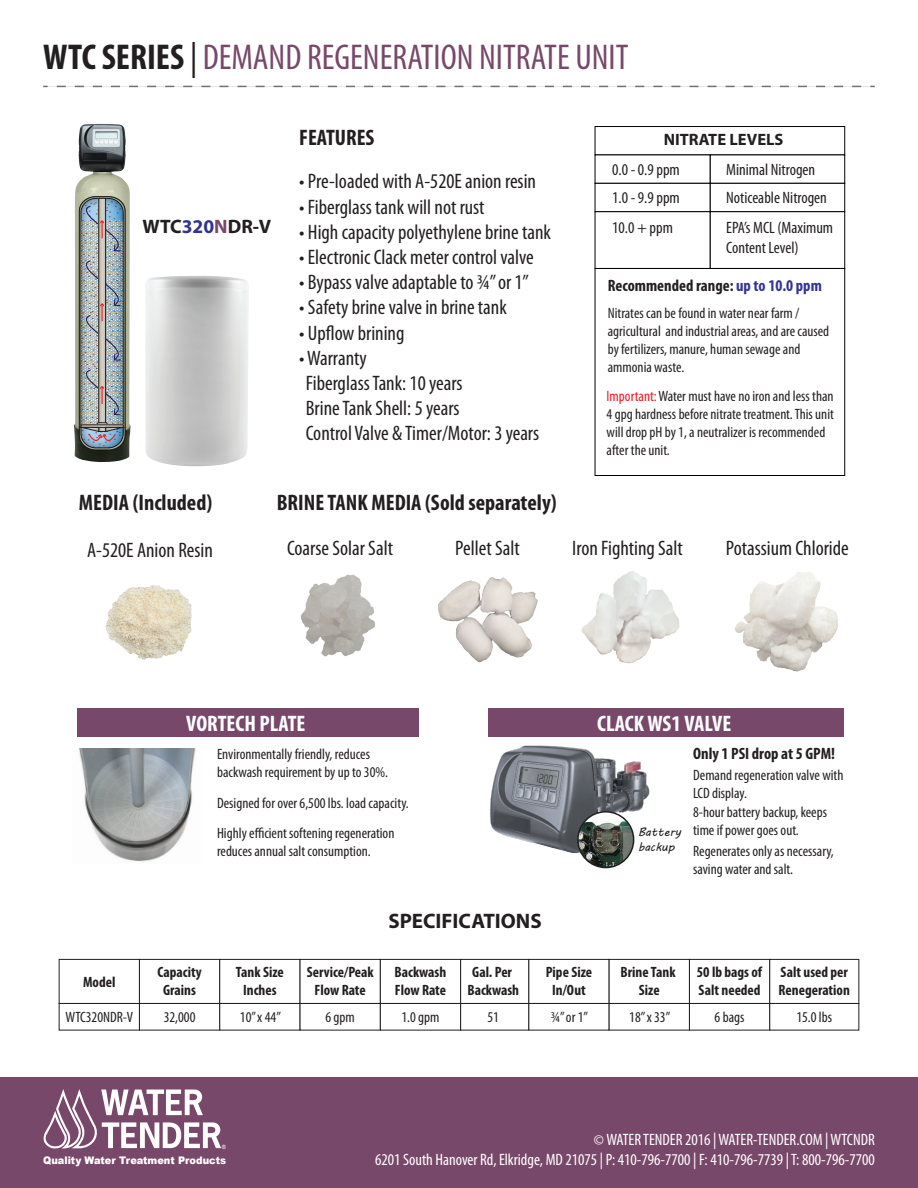
<style>
.page{position:relative;width:918px;height:1188px;background:#fff}
.page>*{position:absolute;margin:0;border:0;box-sizing:border-box;transform-origin:0 0}
.t1{font:condensed 36px "Myriad Pro";color:#78486a}
.t2{font:700 condensed 22.5px "Myriad Pro";color:#231f20}
.t3{font:700 condensed 22.5px "Myriad Pro";color:#fff}
.t4{font:condensed 21px/25.2px "Myriad Pro";color:#231f20}
.t5{font:700 21px "Myriad Pro";color:#231f20}
.t6{font:700 19.5px "Myriad Pro";color:#231f20}
.t7{font:condensed 16.5px "Myriad Pro";color:#fff}
.t8{font:condensed 16.5px/27.9px "Myriad Pro";color:#231f20}
.t9{font:700 condensed 16.5px "Myriad Pro";color:#231f20}
.t10{font:700 16.5px "Myriad Pro";color:#231f20}
.t11{font:condensed 15px/18px "Myriad Pro";color:#231f20}
.t12{font:700 condensed 15px/18px "Myriad Pro";color:#231f20;text-align:center}
.t13{font:12px/14.4px "MV Boli";color:#231f20}
.t14{font:900 10.5px "Arial";color:#fff;scale:.94 1}
.t15{font:5.85px "Arial";color:#fff}
.s1{font-weight:700;color:#231f20}
.s2{color:#231f20}
.s3{color:#343393}
.s4{color:#78486a}
.s5{color:#ee1d23}
.s6{font-size:15px}
</style>
<div class="page">
<div style="left:0;top:1078px;width:918px;height:110px;background:#78486a"></div>
<svg style="left:43px;top:1089px;width:178px;height:60px"></svg>
<svg style="left:57px;top:86px;width:818px;height:1px"></svg>
<div style="left:595px;top:126px;width:250px;height:29px;background:#fff;border:1px solid #000"></div>
<div style="left:595px;top:183px;width:115px;height:29px;background:#fff;border:1px solid #000"></div>
<div style="left:710px;top:183px;width:135px;height:29px;background:#fff;border:1px solid #000"></div>
<div style="left:595px;top:268px;width:250px;height:208px;background:#fff;border:1px solid #000"></div>
<div style="left:59px;top:959px;width:81px;height:45px;background:#fff;border:1px solid #231f20"></div>
<div style="left:139px;top:959px;width:81px;height:45px;background:#fff;border:1px solid #231f20"></div>
<div style="left:220px;top:959px;width:80px;height:45px;background:#fff;border:1px solid #231f20"></div>
<div style="left:300px;top:959px;width:81px;height:45px;background:#fff;border:1px solid #231f20"></div>
<div style="left:380px;top:959px;width:81px;height:45px;background:#fff;border:1px solid #231f20"></div>
<div style="left:460px;top:959px;width:69px;height:45px;background:#fff;border:1px solid #231f20"></div>
<div style="left:529px;top:959px;width:80px;height:45px;background:#fff;border:1px solid #231f20"></div>
<div style="left:609px;top:959px;width:81px;height:45px;background:#fff;border:1px solid #231f20"></div>
<div style="left:59px;top:1003px;width:81px;height:27px;background:#fff;border:1px solid #231f20"></div>
<div style="left:139px;top:1003px;width:81px;height:27px;background:#fff;border:1px solid #231f20"></div>
<div style="left:220px;top:1003px;width:80px;height:27px;background:#fff;border:1px solid #231f20"></div>
<div style="left:300px;top:1003px;width:81px;height:27px;background:#fff;border:1px solid #231f20"></div>
<div style="left:380px;top:1003px;width:81px;height:27px;background:#fff;border:1px solid #231f20"></div>
<div style="left:460px;top:1003px;width:69px;height:27px;background:#fff;border:1px solid #231f20"></div>
<div style="left:529px;top:1003px;width:80px;height:27px;background:#fff;border:1px solid #231f20"></div>
<div style="left:609px;top:1003px;width:81px;height:27px;background:#fff;border:1px solid #231f20"></div>
<div style="left:689px;top:959px;width:81px;height:45px;background:#fff;border:1px solid #231f20"></div>
<div style="left:689px;top:1003px;width:81px;height:27px;background:#fff;border:1px solid #231f20"></div>
<div style="left:770px;top:959px;width:89px;height:45px;background:#fff;border:1px solid #231f20"></div>
<div style="left:770px;top:1003px;width:89px;height:27px;background:#fff;border:1px solid #231f20"></div>
<img style="left:300px;top:574px;width:75px;height:83px">
<img style="left:437px;top:577px;width:101px;height:86px">
<img style="left:581px;top:571px;width:99px;height:93px">
<img style="left:734px;top:572px;width:105px;height:100px">
<img style="left:105px;top:585px;width:87px;height:75px">
<img style="left:490px;top:745px;width:160px;height:108px">
<img style="left:578px;top:813px;width:56px;height:55px">
<div style="left:577px;top:811px;width:57px;height:57px;border:2px solid #231f20;border-radius:50%"></div>
<img style="left:79px;top:748px;width:117px;height:114px">
<div style="left:77px;top:708px;width:341px;height:28px;background:#78486a"></div>
<div style="left:488px;top:708px;width:356px;height:28px;background:#78486a"></div>
<img style="left:78px;top:124px;width:48px;height:48px">
<img style="left:74px;top:172px;width:56px;height:290px">
<img style="left:76px;top:196px;width:50px;height:254px">
<h1 class="t1" style="left:43px;top:35px;width:587px"><span class="s1">WTC SERIES</span> <span class="s2">|</span> DEMAND REGENERATION NITRATE UNIT</h1>
<h3 class="t6" style="left:142px;top:214px;width:130px">WTC<span class="s3">320</span><span class="s4">N</span>DR-V</h3>
<h2 class="t2" style="left:299px;top:123px;width:77px">FEATURES</h2>
<h3 class="t4" style="left:299px;top:169px;width:238px">• Pre-loaded with A-520E anion resin</h3>
<h3 class="t4" style="left:299px;top:194px;width:187px">• Fiberglass tank will not rust</h3>
<h3 class="t4" style="left:299px;top:219px;width:253px">• High capacity polyethylene brine tank</h3>
<h3 class="t4" style="left:299px;top:244px;width:236px">• Electronic Clack meter control valve</h3>
<h3 class="t4" style="left:299px;top:269px;width:231px">• Bypass valve adaptable to ¾” or 1”</h3>
<h3 class="t4" style="left:299px;top:295px;width:209px">• Safety brine valve in brine tank</h3>
<h3 class="t4" style="left:299px;top:320px;width:107px">• Upflow brining</h3>
<h3 class="t4" style="left:306px;top:345px;width:235px;text-indent:-7px">• Warranty<br>Fiberglass Tank: 10 years<br>Brine Tank Shell: 5 years<br>Control Valve &amp; Timer/Motor: 3 years</h3>
<p class="t10" style="left:664px;top:129px;width:121px">NITRATE LEVELS</p>
<p class="t8" style="left:612px;top:156px;width:69px">0.0 - 0.9 ppm<br>1.0 - 9.9 ppm</p>
<p class="t8" style="left:612px;top:214px;width:62px">10.0 + ppm</p>
<p class="t8" style="left:726px;top:156px;width:102px">Minimal Nitrogen<br>Noticeable Nitrogen</p>
<p class="t8" style="left:726px;top:218px;width:108px;line-height:19.8px">EPA’s MCL (Maximum<br>Content Level)</p>
<p class="t9" style="left:608px;top:275px;width:216px">Recommended range: <span class="s3">up to 10.0 ppm</span></p>
<p class="t11" style="left:608px;top:304px;width:223px">Nitrates can be found in water near farm / agricultural and industrial areas, and are caused by fertilizers, manure, human sewage and ammonia waste.</p>
<p class="t11" style="left:607px;top:387px;width:229px"><span class="s5">Important:</span> Water must have no iron and less than 4 gpg hardness before nitrate treatment. This unit will drop pH by 1, a neutralizer is recommended after the unit.</p>
<h2 class="t2" style="left:79px;top:489px;width:135px">MEDIA (Included)</h2>
<h3 class="t4" style="left:87px;top:537px;width:127px">A-520E Anion Resin</h3>
<h2 class="t2" style="left:277px;top:489px;width:281px">BRINE TANK MEDIA (Sold separately)</h2>
<h3 class="t4" style="left:287px;top:535px;width:108px">Coarse Solar Salt</h3>
<h3 class="t4" style="left:455px;top:535px;width:66px">Pellet Salt</h3>
<h3 class="t4" style="left:572px;top:535px;width:112px">Iron Fighting Salt</h3>
<h3 class="t4" style="left:726px;top:535px;width:124px">Potassium Chloride</h3>
<h2 class="t3" style="left:186px;top:709px;width:121px">VORTECH PLATE</h2>
<h2 class="t3" style="left:597px;top:709px;width:136px">CLACK WS1 VALVE</h2>
<p class="t9" style="left:693px;top:743px;width:144px">Only 1 PSI drop at 5 GPM!</p>
<p class="t11" style="left:217px;top:745px;width:173px">Environmentally friendly, reduces backwash requirement by up to 30%.</p>
<p class="t11" style="left:217px;top:788px;width:193px;line-height:30px">Designed for over 6,500 lbs. load capacity.<br>Highly efficient softening regeneration</p>
<p class="t11" style="left:217px;top:842px;width:155px">reduces annual salt consumption.</p>
<p class="t11" style="left:693px;top:766px;width:152px">Demand regeneration valve with<br>LCD display.<br>8-hour battery backup, keeps time if power goes out.</p>
<p class="t13" style="left:638px;top:825px;width:45px">Battery backup</p>
<p class="t11" style="left:693px;top:841px;width:142px">Regenerates only as necessary, saving water and salt.</p>
<p class="t12" style="left:83px;top:973px;width:34px">Model</p>
<p class="t11" style="left:65px;top:1008px;width:69px">WTC320NDR-V</p>
<p class="t12" style="left:158px;top:963px;width:46px">Capacity<br>Grains</p>
<p class="t11" style="left:164px;top:1008px;width:33px">32,000</p>
<h3 class="t5" style="left:388px;top:907px;width:155px">SPECIFICATIONS</h3>
<p class="t12" style="left:236px;top:963px;width:49px">Tank Size<br>Inches</p>
<p class="t12" style="left:621px;top:963px;width:57px">Brine Tank<br>Size</p>
<p class="t12" style="left:307px;top:963px;width:69px">Service/Peak<br>Flow Rate</p>
<p class="t12" style="left:395px;top:963px;width:53px;text-align:left">Backwash<br>Flow Rate</p>
<p class="t12" style="left:546px;top:963px;width:48px">Pipe Size<br>In/Out</p>
<p class="t12" style="left:467px;top:963px;width:53px">Gal. Per<br>Backwash</p>
<p class="t11" style="left:240px;top:1008px;width:43px">10” x 44”</p>
<p class="t11" style="left:325px;top:1008px;width:31px">6 gpm</p>
<p class="t11" style="left:401px;top:1008px;width:40px">1.0 gpm</p>
<p class="t11" style="left:488px;top:1008px;width:13px">51</p>
<p class="t11" style="left:551px;top:1008px;width:39px">¾” or 1”</p>
<p class="t11" style="left:629px;top:1008px;width:43px">18” x 33”</p>
<p class="t12" style="left:697px;top:963px;width:67px;text-align:left">50 lb bags of<br>Salt needed</p>
<p class="t11" style="left:715px;top:1008px;width:31px">6 bags</p>
<p class="t12" style="left:779px;top:963px;width:73px;text-align:left">Salt used per<br>Renegeration</p>
<p class="t11" style="left:796px;top:1008px;width:37px">15.0 lbs</p>
<p class="t15" style="left:222px;top:1143px;width:6px">®</p>
<p class="t7" style="left:594px;top:1129px;width:282px"><span class="s6">©</span> WATER TENDER 2016 | WATER-TENDER.COM | WTCNDR</p>
<p class="t14" style="left:43px;top:1153px;width:196px">Quality Water Treatment Products</p>
<p class="t7" style="left:375px;top:1149px;width:501px">6201 South Hanover Rd, Elkridge, MD 21075 | P: 410-796-7700 | F: 410-796-7739 | T: 800-796-7700</p>
</div>
